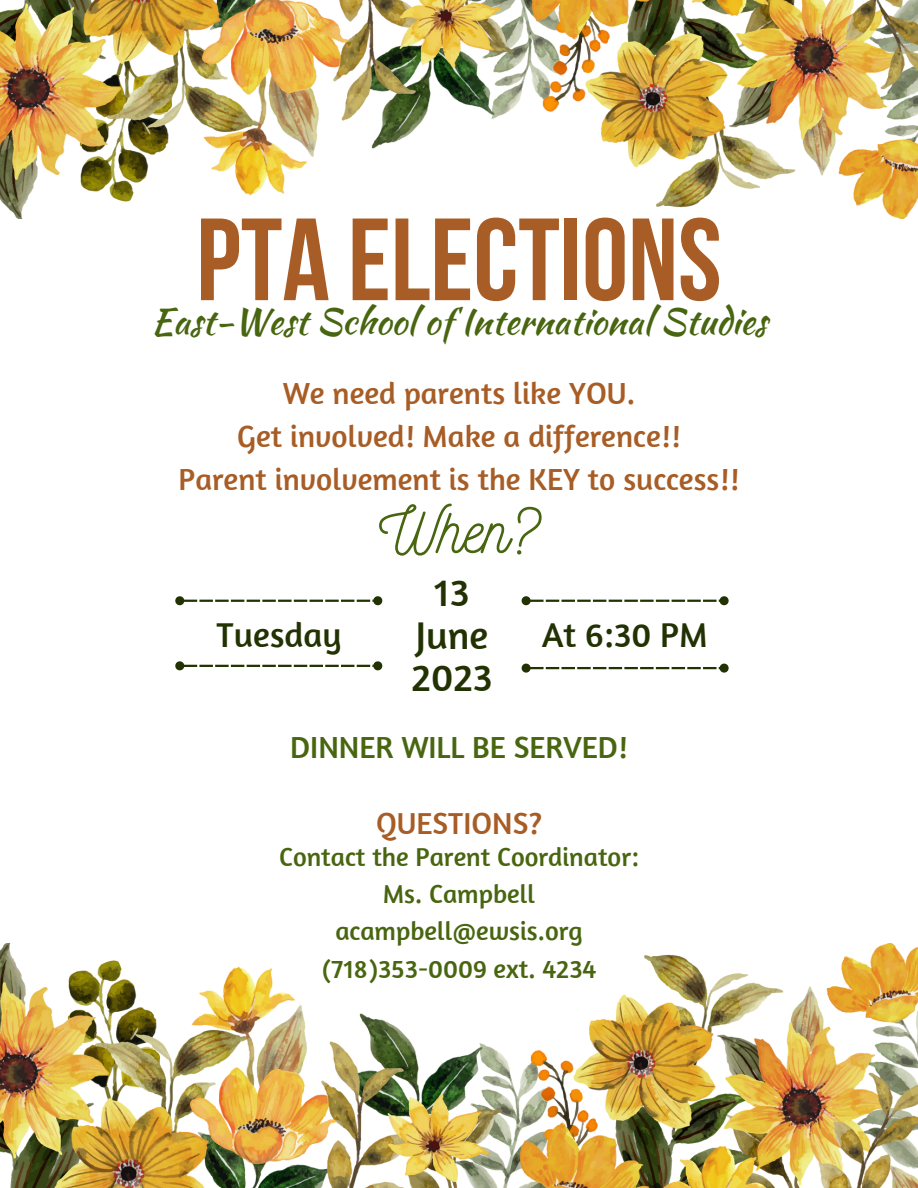
<style>
.page{position:relative;width:918px;height:1188px;background:#fff}
.page>*{position:absolute;margin:0;border:0;box-sizing:border-box;transform-origin:0 0}
.t1{font:700 116.7px "Bebas Neue";color:#a75d25}
.t2{font:63px "Nickainley";color:#48650f}
.t3{font:39.6px/42.8px "Amaranth";color:#223203}
.t4{font:36px "Kaushan Script";color:#48650f}
.t5{font:35.25px "Amaranth";color:#223203}
.t6{font:31.2px "Amaranth";color:#a75d25}
.t7{font:31.2px "Amaranth";color:#48650f}
.t8{font:31.05px "Amaranth";color:#a75d25}
.t9{font:26.55px "Amaranth";color:#48650f}
</style>
<div class="page">
<img style="left:0;top:943px;width:918px;height:245px">
<img style="left:0;top:0;width:918px;height:218px">
<svg style="left:175px;top:596px;width:208px;height:10px"></svg>
<svg style="left:521px;top:596px;width:208px;height:10px"></svg>
<svg style="left:175px;top:661px;width:208px;height:10px"></svg>
<svg style="left:521px;top:663px;width:208px;height:10px"></svg>
<p class="t1" style="left:196px;top:213px;width:527px">PTA ELECTIONS</p>
<p class="t4" style="left:151px;top:295px;width:618px">East-West School of International Studies</p>
<p class="t6" style="left:283px;top:374px;width:354px">We need parents like YOU.</p>
<p class="t6" style="left:237px;top:416px;width:445px">Get involved! Make a difference!!</p>
<p class="t6" style="left:179px;top:459px;width:562px">Parent involvement is the KEY to success!!</p>
<p class="t2" style="left:379px;top:490px;width:161px">When?</p>
<p class="t3" style="left:435px;top:570px;width:36px">13</p>
<p class="t3" style="left:412px;top:613px;width:82px">June<br>2023</p>
<p class="t5" style="left:217px;top:613px;width:126px">Tuesday</p>
<p class="t5" style="left:542px;top:613px;width:167px">At 6:30 PM</p>
<p class="t7" style="left:290px;top:727px;width:339px">DINNER WILL BE SERVED!</p>
<p class="t8" style="left:376px;top:803px;width:167px">QUESTIONS?</p>
<p class="t9" style="left:279px;top:840px;width:361px">Contact the Parent Coordinator:</p>
<p class="t9" style="left:383px;top:877px;width:154px">Ms. Campbell</p>
<p class="t9" style="left:335px;top:914px;width:249px">acampbell@ewsis.org</p>
<p class="t9" style="left:321px;top:952px;width:277px">(718)353-0009 ext. 4234</p>
</div>
